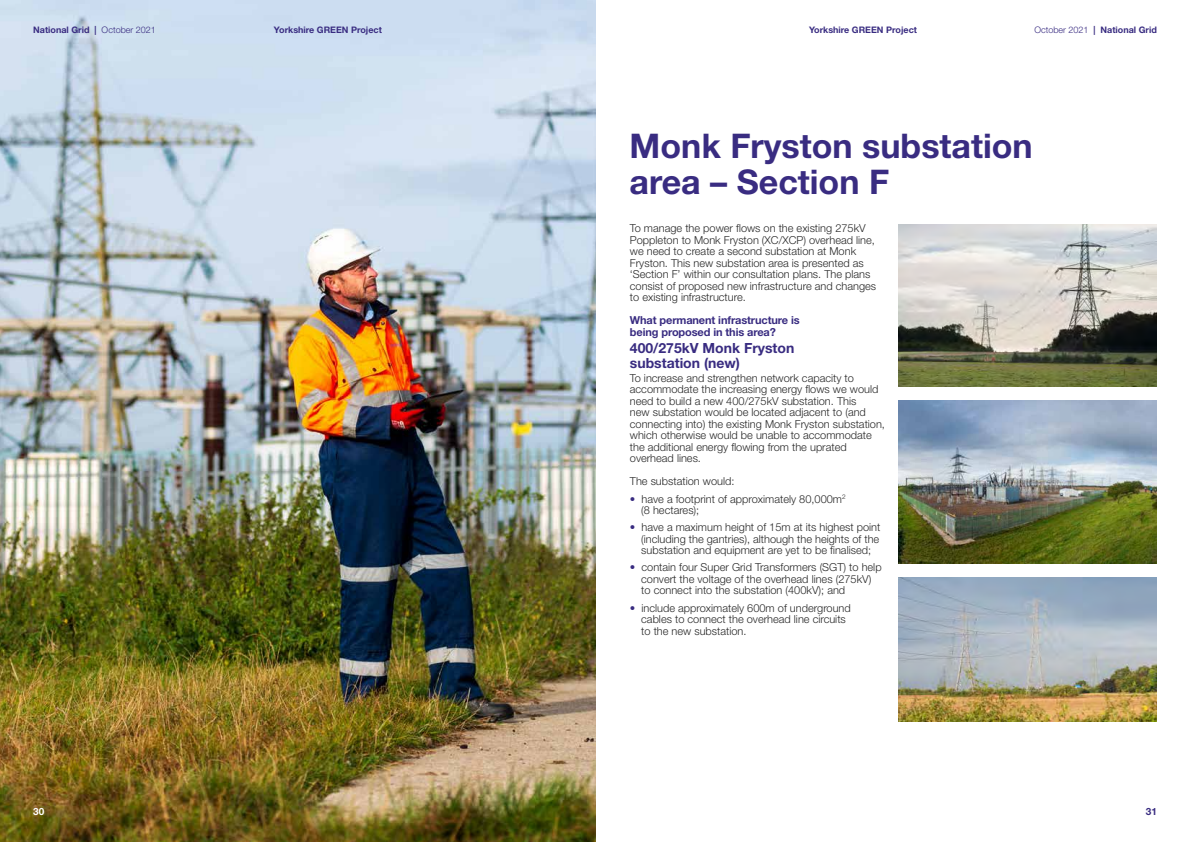
<style>
.page{position:relative;width:1191px;height:842px;background:#fff}
.page>*{position:absolute;margin:0;border:0;box-sizing:border-box;transform-origin:0 0}
.t1{font:700 34px/35.7px "Helvetica Neue LT Std";color:#392c81}
.t2{font:700 14px/14.5px "Helvetica Neue LT Std";color:#392c81}
.t3{font:300 11px/11.5px "Helvetica Neue LT Std";color:#292929}
.t4{font:700 11px/11.5px "Helvetica Neue LT Std";letter-spacing:-.01em;color:#392c81}
.t5{font:700 10px "Helvetica Neue LT Std";color:#392c81}
.t6{font:700 10px "Helvetica Neue LT Std";color:#fff}
.t7{font:700 9px "Helvetica Neue LT Std";color:#392c81}
.s1{font-weight:300}
.s2{color:#392c81}
</style>
<div class="page">
<img style="left:0;top:0;width:595px;height:842px">
<img style="left:899px;top:577px;width:258px;height:144px">
<img style="left:899px;top:224px;width:258px;height:162px">
<img style="left:899px;top:401px;width:258px;height:162px">
<p class="t7" style="left:33px;top:25px;width:124px">National Grid | <span class="s1">October 2021</span></p>
<p class="t7" style="left:274px;top:25px;width:109px">Yorkshire GREEN Project</p>
<p class="t6" style="left:33px;top:805px;width:13px">30</p>
<p class="t7" style="left:809px;top:25px;width:109px">Yorkshire GREEN Project</p>
<p class="t7" style="left:1034px;top:25px;width:124px"><span class="s1">October 2021</span> | National Grid</p>
<h1 class="t1" style="left:629px;top:127px;width:405px">Monk Fryston substation area – Section F</h1>
<p class="t3" style="left:630px;top:222px;width:248px">To manage the power flows on the existing 275kV Poppleton to Monk Fryston (XC/XCP) overhead line, we need to create a second substation at Monk Fryston. This new substation area is presented as ‘Section F’ within our consultation plans. The plans consist of proposed new infrastructure and changes to existing infrastructure.</p>
<p class="t4" style="left:630px;top:314px;width:171px">What permanent infrastructure is being proposed in this area?</p>
<p class="t2" style="left:630px;top:340px;width:166px">400/275kV Monk Fryston substation (new)</p>
<p class="t3" style="left:630px;top:372px;width:257px">To increase and strengthen network capacity to accommodate the increasing energy flows we would need to build a new 400/275kV substation. This<br>new substation would be located adjacent to (and connecting into) the existing Monk Fryston substation, which otherwise would be unable to accommodate the additional energy flowing from the uprated overhead lines.</p>
<p class="t3" style="left:630px;top:475px;width:106px">The substation would:</p>
<p class="t3" style="left:641px;top:493px;width:206px;text-indent:-11px"><span class="s2">•</span> have a footprint of approximately 80,000m<sup>2 </sup>(8 hectares);</p>
<p class="t3" style="left:641px;top:521px;width:241px;text-align:justify;text-indent:-11px"><span class="s2">•</span> have a maximum height of 15m at its highest point (including the gantries), although the heights of the substation and equipment are yet to be finalised;</p>
<p class="t3" style="left:641px;top:561px;width:242px;text-indent:-11px"><span class="s2">•</span> contain four Super Grid Transformers (SGT) to help convert the voltage of the overhead lines (275kV) to connect into the substation (400kV); and</p>
<p class="t3" style="left:641px;top:602px;width:211px;text-indent:-11px"><span class="s2">•</span> include approximately 600m of underground cables to connect the overhead line circuits to the new substation.</p>
<p class="t5" style="left:1145px;top:805px;width:13px">31</p>
</div>
